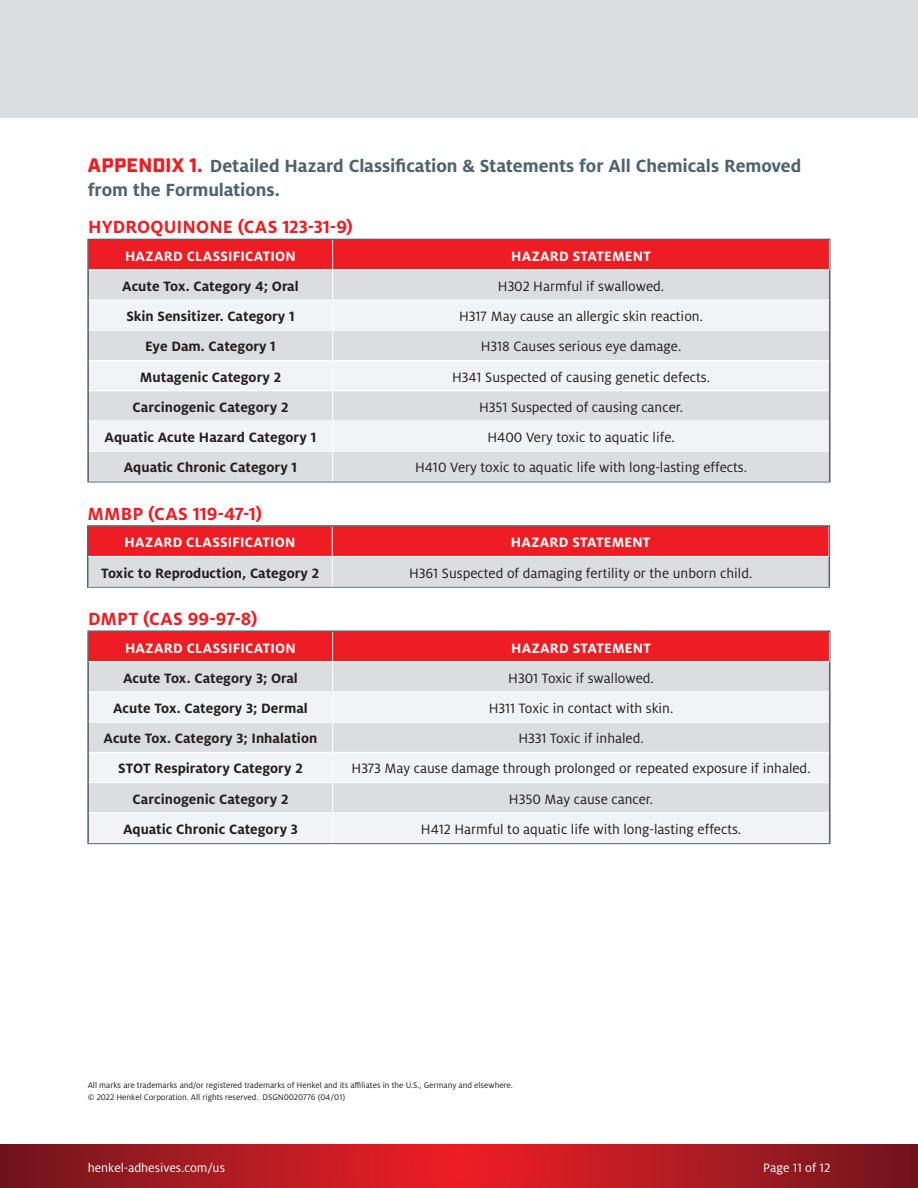
<style>
.page{position:relative;width:918px;height:1188px;background:#fff}
.page>*{position:absolute;margin:0;border:0;box-sizing:border-box;transform-origin:0 0}
.Body_copy{font:700 19.5px/23.4px "Henkel Milo";letter-spacing:-.005em;color:#4d636e}
.t1{font:700 19.5px "Henkel Milo";letter-spacing:.005em;color:#ee1d23}
.t2{font:15px "Henkel Milo";color:#231f20}
.t3{font:700 15px "Henkel Milo";color:#231f20}
.t4{font:700 15px "Henkel Milo";letter-spacing:.015em;color:#fff}
.t5{font:13.5px "Henkel Milo";color:#fff}
.t6{font:9px/12px "Henkel Milo";color:#231f20}
.s1{font-family:"Industry";font-weight:900;color:#ee1d23}
</style>
<div class="page">
<div style="left:0;top:0;width:918px;height:118px;background:#dcdddf"></div>
<svg style="left:0;top:1145px;width:918px;height:43px;background:#ae1a21"></svg>
<div style="left:90px;top:270px;width:738px;height:210px;background:#dcdddf"></div>
<svg style="left:90px;top:301px;width:738px;height:150px;fill:#f2f3f4"></svg>
<hr style="left:332px;top:270px;width:1px;height:30px;background:#fff">
<hr style="left:332px;top:300px;width:1px;height:30px;background:#fff">
<svg style="left:332px;top:331px;width:1px;height:59px"></svg>
<hr style="left:332px;top:391px;width:1px;height:30px;background:#fff">
<hr style="left:332px;top:421px;width:1px;height:30px;background:#fff">
<svg style="left:332px;top:452px;width:1px;height:28px"></svg>
<hr style="left:88px;top:300px;width:245px;height:1px;background:#fff">
<hr style="left:333px;top:300px;width:496px;height:1px;background:#fff">
<hr style="left:88px;top:330px;width:245px;height:1px;background:#fff">
<hr style="left:333px;top:330px;width:496px;height:1px;background:#fff">
<hr style="left:88px;top:360px;width:245px;height:1px;background:#fff">
<hr style="left:333px;top:360px;width:496px;height:1px;background:#fff">
<hr style="left:88px;top:390px;width:245px;height:1px;background:#fff">
<hr style="left:333px;top:390px;width:496px;height:1px;background:#fff">
<hr style="left:88px;top:421px;width:245px;height:1px;background:#fff">
<hr style="left:333px;top:421px;width:496px;height:1px;background:#fff">
<hr style="left:88px;top:451px;width:245px;height:1px;background:#fff">
<hr style="left:333px;top:451px;width:496px;height:1px;background:#fff">
<div style="left:90px;top:241px;width:738px;height:29px;background:#ee1d23"></div>
<div style="left:88px;top:239px;width:742px;height:243px;border:1px solid #4d636e"></div>
<div style="left:90px;top:662px;width:738px;height:30px;background:#dcdddf"></div>
<svg style="left:90px;top:693px;width:738px;height:149px;fill:#f2f3f4"></svg>
<hr style="left:332px;top:662px;width:1px;height:30px;background:#fff">
<hr style="left:332px;top:692px;width:1px;height:30px;background:#fff">
<svg style="left:332px;top:723px;width:1px;height:89px"></svg>
<hr style="left:332px;top:813px;width:1px;height:30px;background:#fff">
<hr style="left:88px;top:722px;width:245px;height:1px;background:#fff">
<hr style="left:333px;top:722px;width:496px;height:1px;background:#fff">
<hr style="left:88px;top:752px;width:245px;height:1px;background:#fff">
<hr style="left:333px;top:752px;width:496px;height:1px;background:#fff">
<hr style="left:88px;top:782px;width:245px;height:1px;background:#fff">
<hr style="left:333px;top:782px;width:496px;height:1px;background:#fff">
<hr style="left:88px;top:812px;width:245px;height:1px;background:#fff">
<hr style="left:333px;top:812px;width:496px;height:1px;background:#fff">
<div style="left:90px;top:633px;width:738px;height:29px;background:#ee1d23"></div>
<div style="left:88px;top:631px;width:742px;height:213px;border:1px solid #4d636e"></div>
<svg style="left:89px;top:528px;width:739px;height:57px;background:#e57d81"></svg>
<hr style="left:88px;top:556px;width:244px;height:1px;background:#fff">
<hr style="left:332px;top:556px;width:497px;height:1px;background:#fff">
<div style="left:87px;top:526px;width:743px;height:61px;border:1px solid #4d636e"></div>
<p class="Body_copy" style="left:88px;top:154px;width:715px"><span class="s1">APPENDIX 1.</span> Detailed Hazard Classification &amp; Statements for All Chemicals Removed from the Formulations.</p>
<p class="t1" style="left:88px;top:216px;width:266px">HYDROQUINONE (CAS 123-31-9)</p>
<p class="t4" style="left:125px;top:247px;width:172px">HAZARD CLASSIFICATION</p>
<p class="t4" style="left:511px;top:247px;width:141px">HAZARD STATEMENT</p>
<p class="t3" style="left:122px;top:278px;width:178px">Acute Tox. Category 4; Oral</p>
<p class="t2" style="left:498px;top:278px;width:168px">H302 Harmful if swallowed.</p>
<p class="t3" style="left:126px;top:308px;width:170px">Skin Sensitizer. Category 1</p>
<p class="t2" style="left:459px;top:308px;width:245px">H317 May cause an allergic skin reaction.</p>
<p class="t3" style="left:145px;top:338px;width:132px">Eye Dam. Category 1</p>
<p class="t2" style="left:481px;top:338px;width:202px">H318 Causes serious eye damage.</p>
<p class="t3" style="left:140px;top:368px;width:143px">Mutagenic Category 2</p>
<p class="t2" style="left:452px;top:369px;width:259px">H341 Suspected of causing genetic defects.</p>
<p class="t3" style="left:133px;top:399px;width:157px">Carcinogenic Category 2</p>
<p class="t2" style="left:479px;top:399px;width:205px">H351 Suspected of causing cancer.</p>
<p class="t3" style="left:105px;top:429px;width:213px">Aquatic Acute Hazard Category 1</p>
<p class="t2" style="left:487px;top:429px;width:189px">H400 Very toxic to aquatic life.</p>
<p class="t3" style="left:124px;top:459px;width:175px">Aquatic Chronic Category 1</p>
<p class="t2" style="left:415px;top:459px;width:334px">H410 Very toxic to aquatic life with long-lasting effects.</p>
<p class="t1" style="left:88px;top:502px;width:176px">MMBP (CAS 119-47-1)</p>
<p class="t4" style="left:125px;top:534px;width:172px">HAZARD CLASSIFICATION</p>
<p class="t4" style="left:511px;top:534px;width:141px">HAZARD STATEMENT</p>
<p class="t3" style="left:101px;top:564px;width:219px">Toxic to Reproduction, Category 2</p>
<p class="t2" style="left:409px;top:565px;width:345px">H361 Suspected of damaging fertility or the unborn child.</p>
<p class="t1" style="left:88px;top:608px;width:171px">DMPT (CAS 99-97-8)</p>
<p class="t4" style="left:125px;top:639px;width:172px">HAZARD CLASSIFICATION</p>
<p class="t4" style="left:511px;top:639px;width:141px">HAZARD STATEMENT</p>
<p class="t3" style="left:123px;top:670px;width:176px">Acute Tox. Category 3; Oral</p>
<p class="t2" style="left:508px;top:670px;width:147px">H301 Toxic if swallowed.</p>
<p class="t3" style="left:113px;top:700px;width:196px">Acute Tox. Category 3; Dermal</p>
<p class="t2" style="left:489px;top:700px;width:186px">H311 Toxic in contact with skin.</p>
<p class="t3" style="left:104px;top:730px;width:215px">Acute Tox. Category 3; Inhalation</p>
<p class="t2" style="left:518px;top:730px;width:127px">H331 Toxic if inhaled.</p>
<p class="t3" style="left:118px;top:760px;width:186px">STOT Respiratory Category 2</p>
<p class="t2" style="left:352px;top:761px;width:461px">H373 May cause damage through prolonged or repeated exposure if inhaled.</p>
<p class="t3" style="left:133px;top:790px;width:157px">Carcinogenic Category 2</p>
<p class="t2" style="left:509px;top:791px;width:146px">H350 May cause cancer.</p>
<p class="t3" style="left:123px;top:821px;width:176px">Aquatic Chronic Category 3</p>
<p class="t2" style="left:421px;top:821px;width:322px">H412 Harmful to aquatic life with long-lasting effects.</p>
<p class="t6" style="left:88px;top:1079px;width:427px">All marks are trademarks and/or registered trademarks of Henkel and its affiliates in the U.S., Germany and elsewhere. © 2022 Henkel Corporation. All rights reserved. DSGN0020776 (04/01)</p>
<p class="t5" style="left:88px;top:1160px;width:139px">henkel-adhesives.com/us</p>
<p class="t5" style="left:763px;top:1160px;width:69px">Page 11 of 12</p>
</div>
